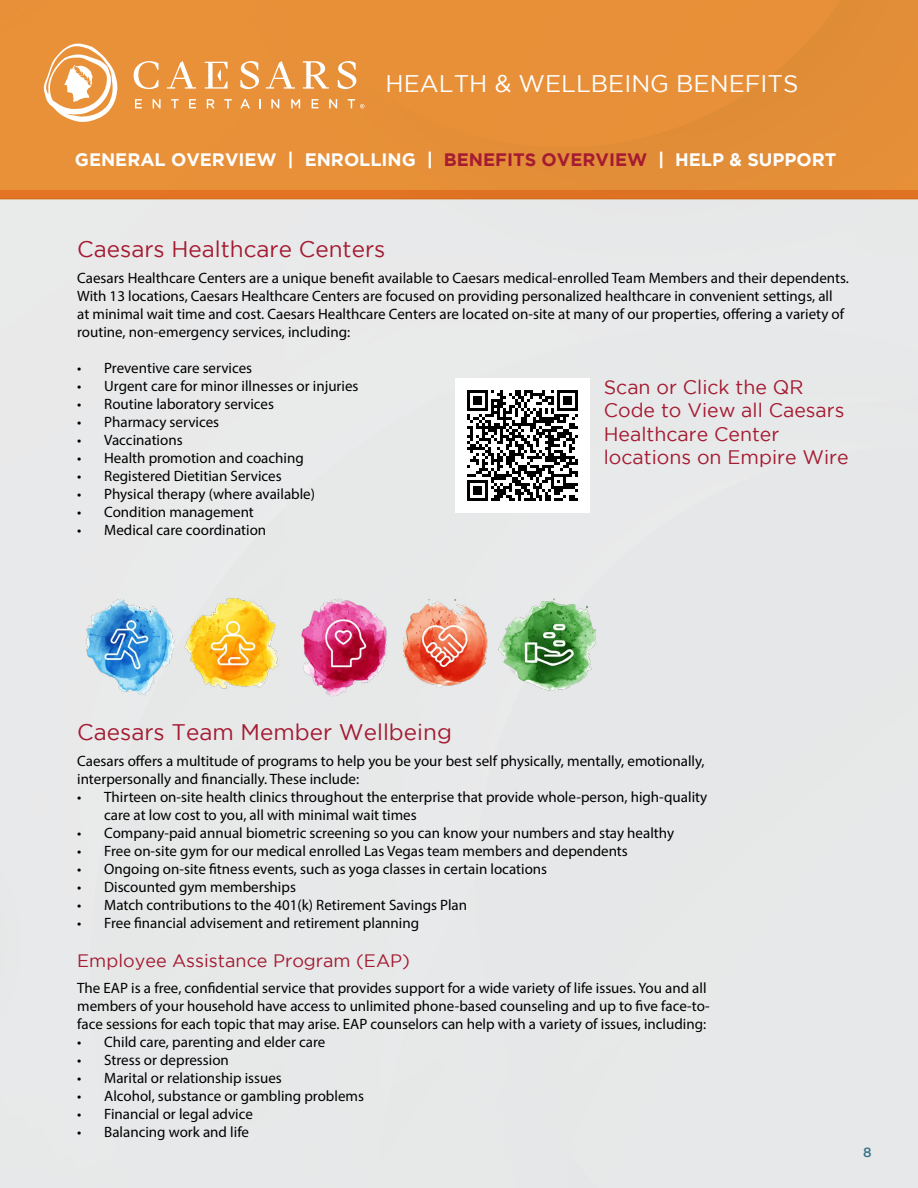
<style>
.page{position:relative;width:918px;height:1188px;background:#fff}
.page>*{position:absolute;margin:0;border:0;box-sizing:border-box;transform-origin:0 0}
.t1{font:24px "Gotham";color:#fff}
.t2{font:22.5px "Gotham";color:#a41b32}
.t3{font:19.5px/23.4px "Gotham";color:#a41b32}
.t4{font:700 18px "Gotham";color:#fff}
.t5{font:18px "Gotham";color:#a41b32}
.t6{font:15px/18px "Myriad Pro";color:#000}
.t7{font:500 13.5px "Gotham";color:#376f88}
.s1{color:#a41b32}
</style>
<div class="page">
<div style="left:0;top:199px;width:918px;height:989px;background:#e7e8e9"></div>
<div style="left:0;top:0;width:918px;height:199px;background:#e79038"></div>
<div style="left:0;top:190px;width:918px;height:10px;background:#df7222"></div>
<svg style="left:205px;top:62px;width:23px;height:27px"></svg>
<svg style="left:266px;top:61px;width:29px;height:28px"></svg>
<svg style="left:303px;top:61px;width:26px;height:28px"></svg>
<svg style="left:240px;top:61px;width:19px;height:28px"></svg>
<svg style="left:338px;top:61px;width:18px;height:28px"></svg>
<svg style="left:43px;top:43px;width:153px;height:79px"></svg>
<svg style="left:207px;top:99px;width:8px;height:9px"></svg>
<svg style="left:224px;top:99px;width:8px;height:9px"></svg>
<svg style="left:240px;top:99px;width:10px;height:9px"></svg>
<svg style="left:259px;top:99px;width:2px;height:9px"></svg>
<svg style="left:271px;top:99px;width:8px;height:9px"></svg>
<svg style="left:291px;top:99px;width:9px;height:9px"></svg>
<svg style="left:312px;top:99px;width:7px;height:9px"></svg>
<svg style="left:329px;top:99px;width:8px;height:9px"></svg>
<svg style="left:348px;top:99px;width:16px;height:9px"></svg>
<div style="left:455px;top:378px;width:135px;height:135px;background:#fff"></div>
<svg style="left:467px;top:390px;width:111px;height:111px"></svg>
<img style="left:85px;top:598px;width:511px;height:98px">
<h1 class="t1" style="left:386px;top:70px;width:414px">HEALTH &amp; WELLBEING BENEFITS</h1>
<p class="t4" style="left:75px;top:150px;width:763px">GENERAL OVERVIEW | ENROLLING | <span class="s1">BENEFITS OVERVIEW</span> | HELP &amp; SUPPORT</p>
<h2 class="t2" style="left:77px;top:237px;width:310px">Caesars Healthcare Centers</h2>
<p class="t6" style="left:77px;top:269px;width:773px">Caesars Healthcare Centers are a unique benefit available to Caesars medical-enrolled Team Members and their dependents.<br>With 13 locations, Caesars Healthcare Centers are focused on providing personalized healthcare in convenient settings, all<br>at minimal wait time and cost. Caesars Healthcare Centers are located on-site at many of our properties, offering a variety of routine, non-emergency services, including:</p>
<p class="t6" style="left:77px;top:359px;width:177px">• Preventive care services</p>
<p class="t6" style="left:77px;top:377px;width:283px">• Urgent care for minor illnesses or injuries</p>
<p class="t6" style="left:77px;top:395px;width:198px">• Routine laboratory services</p>
<p class="t6" style="left:77px;top:413px;width:143px">• Pharmacy services</p>
<p class="t6" style="left:77px;top:431px;width:107px">• Vaccinations</p>
<p class="t6" style="left:77px;top:449px;width:228px">• Health promotion and coaching</p>
<p class="t6" style="left:77px;top:467px;width:206px">• Registered Dietitian Services</p>
<p class="t6" style="left:77px;top:485px;width:239px">• Physical therapy (where available)</p>
<p class="t6" style="left:77px;top:503px;width:178px">• Condition management</p>
<p class="t6" style="left:77px;top:521px;width:191px">• Medical care coordination</p>
<h3 class="t3" style="left:604px;top:375px;width:246px">Scan or Click the QR<br>Code to View all Caesars<br>Healthcare Center locations on Empire Wire</h3>
<h2 class="t2" style="left:77px;top:720px;width:376px">Caesars Team Member Wellbeing</h2>
<p class="t6" style="left:77px;top:751px;width:629px">Caesars offers a multitude of programs to help you be your best self physically, mentally, emotionally, interpersonally and financially. These include:</p>
<p class="t6" style="left:104px;top:787px;width:605px;text-indent:-27px">• Thirteen on-site health clinics throughout the enterprise that provide whole-person, high-quality care at low cost to you, all with minimal wait times</p>
<p class="t6" style="left:77px;top:823px;width:598px">• Company-paid annual biometric screening so you can know your numbers and stay healthy</p>
<p class="t6" style="left:77px;top:841px;width:552px">• Free on-site gym for our medical enrolled Las Vegas team members and dependents</p>
<p class="t6" style="left:77px;top:859px;width:471px">• Ongoing on-site fitness events, such as yoga classes in certain locations</p>
<p class="t6" style="left:77px;top:877px;width:220px">• Discounted gym memberships</p>
<p class="t6" style="left:77px;top:895px;width:391px">• Match contributions to the 401(k) Retirement Savings Plan</p>
<p class="t6" style="left:77px;top:913px;width:343px">• Free financial advisement and retirement planning</p>
<p class="t5" style="left:77px;top:951px;width:334px">Employee Assistance Program (EAP)</p>
<p class="t6" style="left:77px;top:979px;width:634px">The EAP is a free, confidential service that provides support for a wide variety of life issues. You and all members of your household have access to unlimited phone-based counseling and up to five face-to&shy;face sessions for each topic that may arise. EAP counselors can help with a variety of issues, including:</p>
<p class="t6" style="left:77px;top:1033px;width:250px">• Child care, parenting and elder care</p>
<p class="t6" style="left:77px;top:1051px;width:153px">• Stress or depression</p>
<p class="t6" style="left:77px;top:1069px;width:206px">• Marital or relationship issues</p>
<p class="t6" style="left:77px;top:1087px;width:288px">• Alcohol, substance or gambling problems</p>
<p class="t6" style="left:77px;top:1105px;width:177px">• Financial or legal advice</p>
<p class="t6" style="left:77px;top:1123px;width:173px">• Balancing work and life</p>
<p class="t7" style="left:863px;top:1145px;width:10px">8</p>
</div>
